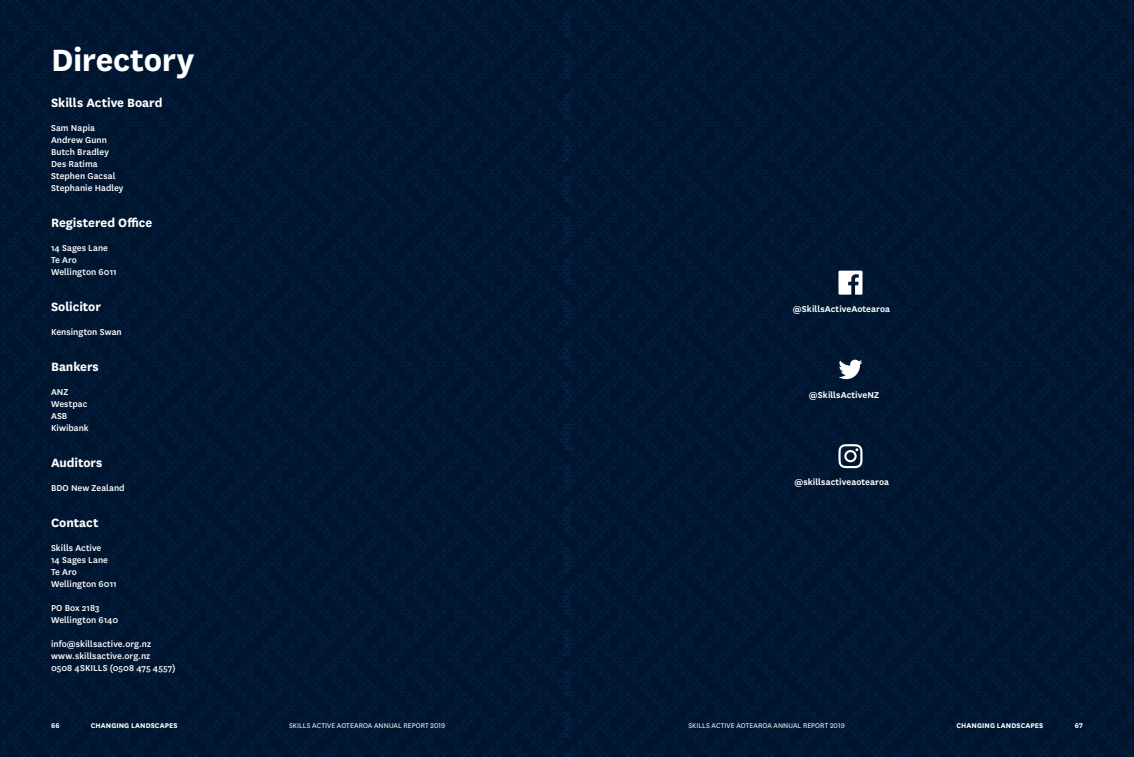
<style>
.page{position:relative;width:1134px;height:757px;background:#fff}
.page>*{position:absolute;margin:0;border:0;box-sizing:border-box;transform-origin:0 0}
.t1{font:700 36px "National";letter-spacing:-.01em;color:#fff}
.t2{font:700 14px "National";letter-spacing:-.005em;color:#fff}
.t3{font:500 10px/12px "National";letter-spacing:.005em;color:#fff}
.t4{font:600 10px "National";letter-spacing:.005em;color:#fff}
.t5{font:8px "National";letter-spacing:.01em;color:#fff}
.t6{font:700 8px "National";letter-spacing:.015em;color:#fff}
</style>
<div class="page">
<img style="left:571px;top:0;width:563px;height:757px">
<img style="left:0;top:0;width:571px;height:757px">
<svg style="left:838px;top:271px;width:24px;height:24px"></svg>
<svg style="left:838px;top:444px;width:24px;height:24px"></svg>
<svg style="left:838px;top:360px;width:24px;height:19px"></svg>
<p class="t1" style="left:51px;top:34px;width:145px">Directory</p>
<p class="t2" style="left:51px;top:93px;width:113px">Skills Active Board</p>
<p class="t3" style="left:51px;top:121px;width:46px">Sam Napia</p>
<p class="t3" style="left:51px;top:133px;width:57px">Andrew Gunn</p>
<p class="t3" style="left:51px;top:145px;width:59px">Butch Bradley</p>
<p class="t3" style="left:51px;top:157px;width:48px">Des Ratima</p>
<p class="t3" style="left:51px;top:169px;width:66px">Stephen Gacsal</p>
<p class="t3" style="left:51px;top:181px;width:74px">Stephanie Hadley</p>
<p class="t2" style="left:51px;top:213px;width:103px">Registered Office</p>
<p class="t3" style="left:51px;top:241px;width:58px">14 Sages Lane</p>
<p class="t3" style="left:51px;top:253px;width:27px">Te Aro</p>
<p class="t3" style="left:51px;top:265px;width:67px">Wellington 6011</p>
<p class="t2" style="left:51px;top:297px;width:51px">Solicitor</p>
<p class="t3" style="left:51px;top:325px;width:72px">Kensington Swan</p>
<p class="t2" style="left:51px;top:357px;width:49px">Bankers</p>
<p class="t3" style="left:51px;top:385px;width:19px">ANZ</p>
<p class="t3" style="left:51px;top:397px;width:38px">Westpac</p>
<p class="t3" style="left:51px;top:409px;width:18px">ASB</p>
<p class="t3" style="left:51px;top:421px;width:39px">Kiwibank</p>
<p class="t2" style="left:51px;top:453px;width:53px">Auditors</p>
<p class="t3" style="left:51px;top:481px;width:75px">BDO New Zealand</p>
<p class="t2" style="left:51px;top:513px;width:49px">Contact</p>
<p class="t3" style="left:51px;top:541px;width:52px">Skills Active</p>
<p class="t3" style="left:51px;top:553px;width:58px">14 Sages Lane</p>
<p class="t3" style="left:51px;top:565px;width:27px">Te Aro</p>
<p class="t3" style="left:51px;top:577px;width:67px">Wellington 6011</p>
<p class="t3" style="left:51px;top:601px;width:50px">PO Box 2183</p>
<p class="t3" style="left:51px;top:613px;width:69px">Wellington 6140</p>
<p class="t3" style="left:51px;top:637px;width:102px">info@skillsactive.org.nz www.skillsactive.org.nz</p>
<p class="t3" style="left:51px;top:661px;width:126px">0508 4SKILLS (0508 475 4557)</p>
<p class="t4" style="left:793px;top:302px;width:99px">@SkillsActiveAotearoa</p>
<p class="t4" style="left:809px;top:388px;width:72px">@SkillsActiveNZ</p>
<p class="t4" style="left:794px;top:475px;width:96px">@skillsactiveaotearoa</p>
<p class="t6" style="left:51px;top:719px;width:10px">66</p>
<p class="t6" style="left:91px;top:719px;width:88px">CHANGING LANDSCAPES</p>
<p class="t5" style="left:289px;top:720px;width:158px">SKILLS ACTIVE AOTEAROA ANNUAL REPORT 2019</p>
<p class="t5" style="left:688px;top:720px;width:158px">SKILLS ACTIVE AOTEAROA ANNUAL REPORT 2019</p>
<p class="t6" style="left:956px;top:719px;width:88px">CHANGING LANDSCAPES</p>
<p class="t6" style="left:1075px;top:719px;width:10px">67</p>
</div>
